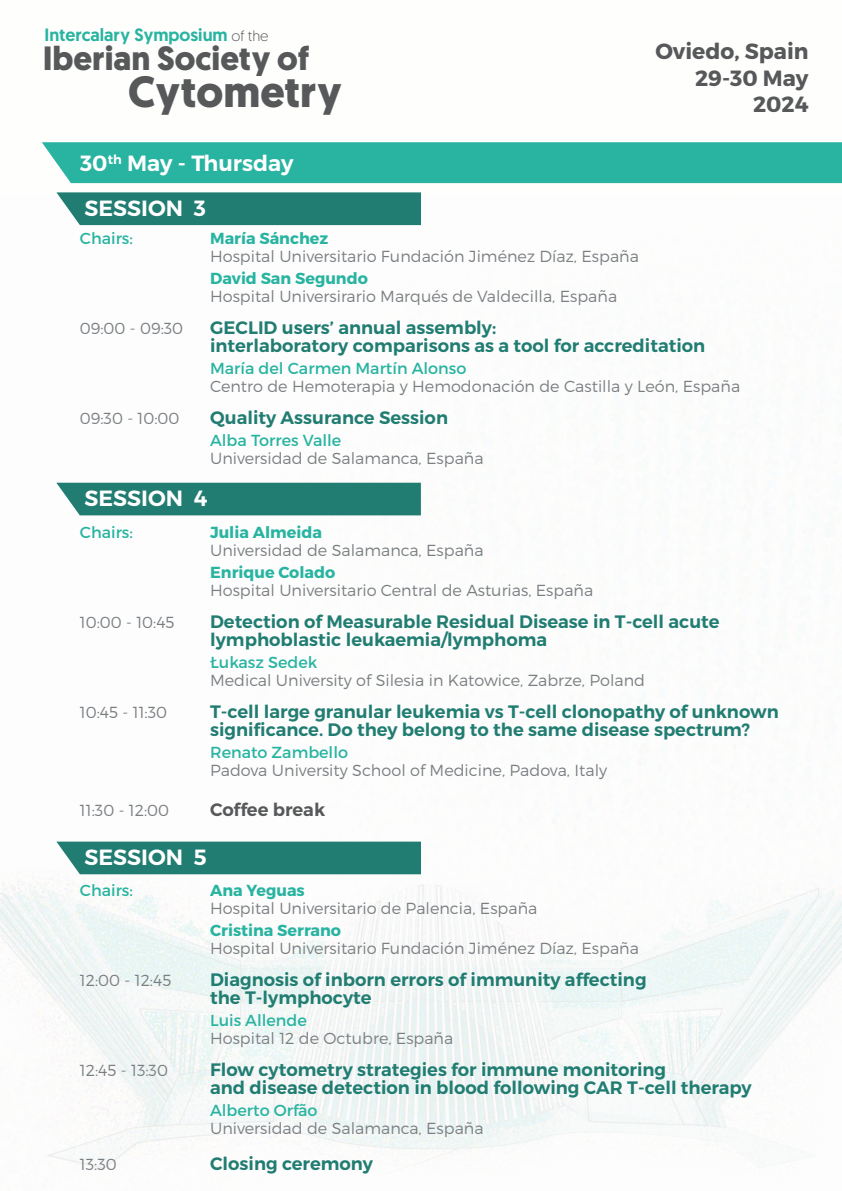
<style>
.page{position:relative;width:842px;height:1191px;background:#fff}
.page>*{position:absolute;margin:0;border:0;box-sizing:border-box;transform-origin:0 0}
.t1{font:700 43.6px "Geomanist";color:#57585a}
.t2{font:700 33.6px "Geomanist";color:#57585a}
.t3{font:600 22px "Montserrat";color:#fff}
.t4{font:700 22px/26.4px "Montserrat";color:#57585a;text-align:right}
.t5{font:600 18px/18px "Montserrat";color:#217d72}
.t6{font:600 18px "Montserrat";color:#57585a}
.t7{font:500 17.8px "Geomanist";color:#28b4a1}
.t8{font:300 16px "Montserrat";color:#7b7f82}
.t9{font:16px "Montserrat";color:#28b4a1}
.t10{font:700 16px "Montserrat";color:#28b4a1}
.s1{font-weight:300;font-size:14.6px;color:#57585a}
</style>
<div class="page">
<img style="left:0;top:482px;width:842px;height:687px">
<div style="left:56px;top:192px;width:365px;height:33px;background:#217d72"></div>
<div style="left:56px;top:483px;width:365px;height:32px;background:#217d72"></div>
<div style="left:56px;top:841px;width:365px;height:33px;background:#217d72"></div>
<div style="left:42px;top:142px;width:800px;height:41px;background:#28b4a1"></div>
<p class="t7" style="left:45px;top:23px;width:225px">Intercalary Symposium <span class="s1">of the</span></p>
<h2 class="t2" style="left:43px;top:36px;width:268px">Iberian Society of</h2>
<h1 class="t1" style="left:128px;top:63px;width:215px">Cytometry</h1>
<h3 class="t3" style="left:80px;top:150px;width:215px">30<sup>th</sup> May - Thursday</h3>
<h3 class="t3" style="left:85px;top:195px;width:123px">SESSION 3</h3>
<h3 class="t4" style="left:655px;top:39px;width:155px">Oviedo, Spain<br>29-30 May<br>2024</h3>
<p class="t9" style="left:80px;top:228px;width:54px">Chairs:</p>
<p class="t10" style="left:210px;top:228px;width:120px">María Sánchez</p>
<p class="t8" style="left:210px;top:247px;width:430px">Hospital Universitario Fundación Jiménez Díaz, España</p>
<p class="t10" style="left:210px;top:268px;width:159px">David San Segundo</p>
<p class="t8" style="left:210px;top:287px;width:409px">Hospital Universirario Marqués de Valdecilla, España</p>
<p class="t8" style="left:80px;top:319px;width:105px">09:00 - 09:30</p>
<p class="t5" style="left:210px;top:319px;width:497px">GECLID users’ annual assembly:<br>interlaboratory comparisons as a tool for accreditation</p>
<p class="t9" style="left:210px;top:358px;width:258px">María del Carmen Martín Alonso</p>
<p class="t8" style="left:210px;top:377px;width:532px">Centro de Hemoterapia y Hemodonación de Castilla y León, España</p>
<p class="t8" style="left:80px;top:409px;width:101px">09:30 - 10:00</p>
<p class="t5" style="left:210px;top:409px;width:239px">Quality Assurance Session</p>
<p class="t9" style="left:210px;top:430px;width:133px">Alba Torres Valle</p>
<p class="t8" style="left:210px;top:449px;width:275px">Universidad de Salamanca, España</p>
<h3 class="t3" style="left:84px;top:485px;width:124px">SESSION 4</h3>
<p class="t9" style="left:80px;top:522px;width:54px">Chairs:</p>
<p class="t10" style="left:210px;top:522px;width:113px">Julia Almeida</p>
<p class="t8" style="left:210px;top:541px;width:275px">Universidad de Salamanca, España</p>
<p class="t10" style="left:210px;top:562px;width:127px">Enrique Colado</p>
<p class="t8" style="left:210px;top:581px;width:385px">Hospital Universitario Central de Asturias, España</p>
<p class="t8" style="left:80px;top:613px;width:96px">10:00 - 10:45</p>
<p class="t5" style="left:210px;top:613px;width:511px">Detection of Measurable Residual Disease in T-cell acute lymphoblastic leukaemia/lymphoma</p>
<p class="t9" style="left:210px;top:652px;width:109px">Łukasz Sedek</p>
<p class="t8" style="left:210px;top:671px;width:436px">Medical University of Silesia in Katowice, Zabrze, Poland</p>
<p class="t8" style="left:80px;top:703px;width:89px">10:45 - 11:30</p>
<p class="t5" style="left:210px;top:703px;width:570px">T-cell large granular leukemia vs T-cell clonopathy of unknown significance. Do they belong to the same disease spectrum?</p>
<p class="t9" style="left:210px;top:742px;width:139px">Renato Zambello</p>
<p class="t8" style="left:210px;top:761px;width:398px">Padova University School of Medicine, Padova, Italy</p>
<p class="t8" style="left:80px;top:801px;width:91px">11:30 - 12:00</p>
<p class="t6" style="left:210px;top:798px;width:117px">Coffee break</p>
<h3 class="t3" style="left:85px;top:844px;width:124px">SESSION 5</h3>
<p class="t9" style="left:80px;top:880px;width:54px">Chairs:</p>
<p class="t10" style="left:210px;top:880px;width:96px">Ana Yeguas</p>
<p class="t8" style="left:210px;top:899px;width:329px">Hospital Universitario de Palencia, España</p>
<p class="t10" style="left:210px;top:920px;width:133px">Cristina Serrano</p>
<p class="t8" style="left:210px;top:939px;width:430px">Hospital Universitario Fundación Jiménez Díaz, España</p>
<p class="t8" style="left:80px;top:971px;width:93px">12:00 - 12:45</p>
<p class="t5" style="left:210px;top:971px;width:438px">Diagnosis of inborn errors of immunity affecting the T-lymphocyte</p>
<p class="t9" style="left:210px;top:1010px;width:98px">Luis Allende</p>
<p class="t8" style="left:210px;top:1029px;width:245px">Hospital 12 de Octubre, España</p>
<p class="t8" style="left:80px;top:1061px;width:90px">12:45 - 13:30</p>
<p class="t5" style="left:210px;top:1061px;width:543px">Flow cytometry strategies for immune monitoring<br>and disease detection in blood following CAR T-cell therapy</p>
<p class="t9" style="left:210px;top:1100px;width:109px">Alberto Orfão</p>
<p class="t8" style="left:210px;top:1119px;width:275px">Universidad de Salamanca, España</p>
<p class="t8" style="left:80px;top:1155px;width:38px">13:30</p>
<p class="t5" style="left:210px;top:1155px;width:164px">Closing ceremony</p>
</div>
